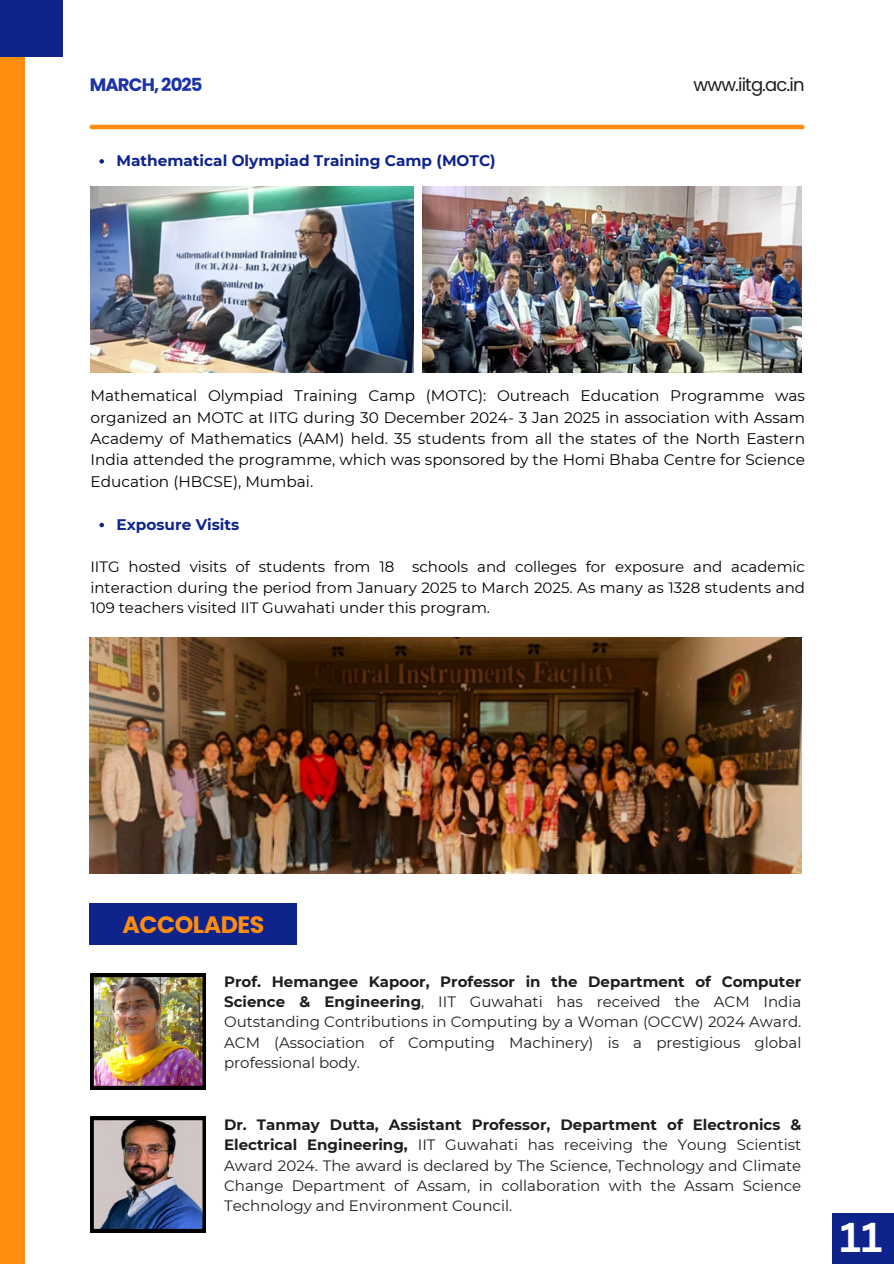
<style>
.page{position:relative;width:894px;height:1264px;background:#fff}
.page>*{position:absolute;margin:0;border:0;box-sizing:border-box;transform-origin:0 0}
.t1{font:700 40.5px "Canva Sans";color:#fff}
.t2{font:700 23.7px "Poppins";letter-spacing:-.02em;color:#ff8d10}
.t3{font:18px "Poppins";letter-spacing:-.05em;color:#1e1e1e}
.t4{font:700 18px "Poppins";letter-spacing:-.05em;color:#1c32a8}
.t5{font:15.3px/21.5px "Montserrat";color:#000;text-align:justify}
.t6{font:700 15.3px "Montserrat";color:#0f238d}
.t7{font:15px/20.2px "Montserrat";color:#1e1e1e;text-align:justify}
.t8{font:15px/20.2px "Montserrat";color:#000;text-align:justify}
.s1{font-weight:700}
</style>
<div class="page">
<div style="left:0;top:0;width:24px;height:1263px;background:#ff8d10"></div>
<div style="left:0;top:0;width:63px;height:56px;background:#0f238d"></div>
<div style="left:831px;top:1213px;width:62px;height:50px;background:#0f238d"></div>
<hr style="left:92px;top:125px;width:710px;height:4px;background:#ff8d10">
<svg style="left:99px;top:159px;width:5px;height:5px"></svg>
<svg style="left:99px;top:523px;width:5px;height:4px"></svg>
<img style="left:90px;top:187px;width:323px;height:186px">
<img style="left:422px;top:187px;width:378px;height:186px">
<img style="left:89px;top:637px;width:712px;height:236px">
<div style="left:89px;top:903px;width:207px;height:42px;background:#0f238d"></div>
<img style="left:90px;top:973px;width:116px;height:116px">
<img style="left:90px;top:1116px;width:116px;height:116px">
<p class="t4" style="left:90px;top:72px;width:114px">MARCH, 2025</p>
<p class="t3" style="left:693px;top:72px;width:112px">www.iitg.ac.in</p>
<p class="t6" style="left:116px;top:151px;width:380px">Mathematical Olympiad Training Camp (MOTC)</p>
<p class="t5" style="left:90px;top:385px;width:716px">Mathematical Olympiad Training Camp (MOTC): Outreach Education Programme was organized an MOTC at IITG during 30 December 2024- 3 Jan 2025 in association with Assam Academy of Mathematics (AAM) held. 35 students from all the states of the North Eastern India attended the programme, which was sponsored by the Homi Bhaba Centre for Science Education (HBCSE), Mumbai.</p>
<p class="t6" style="left:116px;top:514px;width:124px">Exposure Visits</p>
<p class="t8" style="left:90px;top:557px;width:716px">IITG hosted visits of students from 18 schools and colleges for exposure and academic interaction during the period from January 2025 to March 2025. As many as 1328 students and 109 teachers visited IIT Guwahati under this program.</p>
<h2 class="t2" style="left:123px;top:908px;width:143px">ACCOLADES</h2>
<p class="t7" style="left:224px;top:971px;width:578px"><span class="s1">Prof. Hemangee Kapoor, Professor in the Department of Computer Science &amp; Engineering</span>, IIT Guwahati has received the ACM India Outstanding Contributions in Computing by a Woman (OCCW) 2024 Award.<br>ACM (Association of Computing Machinery) is a prestigious global professional body.</p>
<p class="t7" style="left:224px;top:1114px;width:578px"><span class="s1">Dr. Tanmay Dutta, Assistant Professor, Department of Electronics &amp; Electrical Engineering,</span> IIT Guwahati has receiving the Young Scientist Award 2024. The award is declared by The Science, Technology and Climate Change Department of Assam, in collaboration with the Assam Science Technology and Environment Council.</p>
<h1 class="t1" style="left:839px;top:1208px;width:44px">11</h1>
</div>
